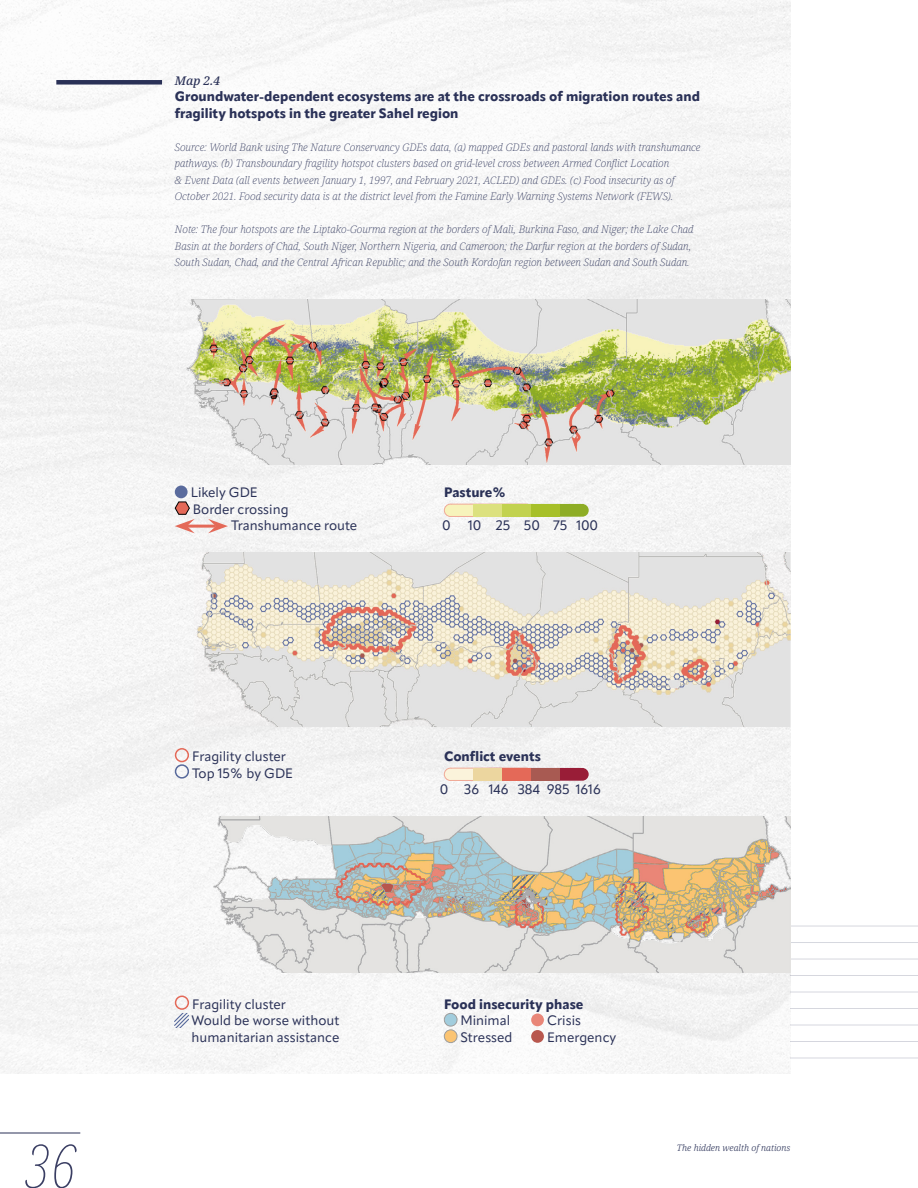
<style>
.page{position:relative;width:918px;height:1188px;background:#fff}
.page>*{position:absolute;margin:0;border:0;box-sizing:border-box;transform-origin:0 0}
.t1{font:italic 100 extra-condensed 60px "Noto Serif";color:#3a3e63}
.t2{font:13.5px/16.5px "Apparat";color:#2a3157}
.t3{font:800 13.5px/16.5px "Apparat";color:#2a3157}
.t4{font:italic 500 12px "Noto Serif";color:#2a3157}
.t5{font:italic 200 10.5px/16.5px "Noto Serif";color:#2a3157}
.t6{font:italic 300 9px "Noto Serif";color:#2a3157}
</style>
<div class="page">
<div style="left:0;top:0;width:790px;height:1073px;background:#f6f6f6"></div>
<svg style="left:790px;top:762px;width:128px;height:297px"></svg>
<hr style="left:0;top:1133px;width:80px;height:1px;background:#2a3157">
<div style="left:56px;top:80px;width:106px;height:5px;background:#2a3157"></div>
<img style="left:180px;top:300px;width:610px;height:165px">
<div style="left:175px;top:486px;width:13px;height:12px;background:#5a6b9d;border-radius:50%"></div>
<hr style="left:187px;top:525px;width:29px;height:3px;background:#e46958">
<svg style="left:174px;top:501px;width:21px;height:32px"></svg>
<svg style="left:208px;top:519px;width:20px;height:14px"></svg>
<svg style="left:444px;top:504px;width:145px;height:13px"></svg>
<div style="left:473px;top:504px;width:29px;height:13px;background:#dce17f"></div>
<div style="left:502px;top:504px;width:29px;height:13px;background:#c2d24f"></div>
<div style="left:531px;top:504px;width:29px;height:13px;background:#a7c029"></div>
<img style="left:208px;top:817px;width:582px;height:156px">
<img style="left:195px;top:552px;width:595px;height:175px">
<div style="left:175px;top:748px;width:14px;height:14px;border:2px solid #e46958;border-radius:50%"></div>
<div style="left:175px;top:764px;width:14px;height:15px;border:2px solid #586a9c;border-radius:50%"></div>
<div style="left:175px;top:996px;width:14px;height:14px;border:2px solid #e46958;border-radius:50%"></div>
<svg style="left:175px;top:1014px;width:13px;height:13px"></svg>
<svg style="left:444px;top:768px;width:145px;height:13px"></svg>
<div style="left:473px;top:768px;width:29px;height:13px;background:#ecd69f"></div>
<div style="left:502px;top:768px;width:29px;height:13px;background:#e46958"></div>
<div style="left:531px;top:768px;width:29px;height:13px;background:#a85a52"></div>
<div style="left:444px;top:1013px;width:13px;height:13px;background:#a2cddd;border-radius:50%"></div>
<div style="left:444px;top:1013px;width:13px;height:13px;border:1px solid #9d9d9c;border-radius:50%"></div>
<div style="left:444px;top:1030px;width:13px;height:13px;background:#fbc472;border-radius:50%"></div>
<div style="left:444px;top:1030px;width:13px;height:13px;border:1px solid #9d9d9c;border-radius:50%"></div>
<div style="left:531px;top:1014px;width:13px;height:12px;background:#e98678;border-radius:50%"></div>
<div style="left:531px;top:1030px;width:13px;height:13px;background:#b8574e;border-radius:50%"></div>
<p class="t4" style="left:175px;top:72px;width:47px">Map 2.4</p>
<p class="t3" style="left:175px;top:88px;width:527px">Groundwater-dependent ecosystems are at the crossroads of migration routes and fragility hotspots in the greater Sahel region</p>
<p class="t5" style="left:175px;top:139px;width:527px">Source: World Bank using The Nature Conservancy GDEs data, (a) mapped GDEs and pastoral lands with transhumance pathways. (b) Transboundary fragility hotspot clusters based on grid-level cross between Armed Conflict Location<br>&amp; Event Data (all events between January 1, 1997, and February 2021, ACLED) and GDEs. (c) Food insecurity as of October 2021. Food security data is at the district level from the Famine Early Warning Systems Network (FEWS).</p>
<p class="t5" style="left:175px;top:221px;width:520px">Note: The four hotspots are the Liptako-Gourma region at the borders of Mali, Burkina Faso, and Niger; the Lake Chad<br>Basin at the borders of Chad, South Niger, Northern Nigeria, and Cameroon; the Darfur region at the borders of Sudan,<br>South Sudan, Chad, and the Central African Republic; and the South Kordofan region between Sudan and South Sudan.</p>
<p class="t2" style="left:191px;top:484px;width:69px">Likely GDE</p>
<p class="t2" style="left:193px;top:501px;width:97px">Border crossing</p>
<p class="t2" style="left:231px;top:517px;width:128px">Transhumance route</p>
<p class="t2" style="left:442px;top:517px;width:10px">0</p>
<p class="t2" style="left:468px;top:517px;width:132px">10 25 50 75 100</p>
<p class="t3" style="left:444px;top:484px;width:63px">Pasture%</p>
<p class="t2" style="left:192px;top:748px;width:102px">Fragility cluster<br>Top 15% by GDE</p>
<p class="t2" style="left:192px;top:996px;width:150px">Fragility cluster<br>Would be worse without humanitarian assistance</p>
<p class="t3" style="left:444px;top:748px;width:98px">Conflict events</p>
<p class="t2" style="left:440px;top:781px;width:162px">0 36 146 384 985 1616</p>
<p class="t3" style="left:444px;top:996px;width:141px">Food insecurity phase</p>
<p class="t2" style="left:460px;top:1012px;width:54px">Minimal<br>Stressed</p>
<p class="t2" style="left:547px;top:1012px;width:71px">Crisis<br>Emergency</p>
<h1 class="t1" style="left:25px;top:1126px;width:52px">36</h1>
<p class="t6" style="left:677px;top:1141px;width:115px">The hidden wealth of nations</p>
</div>
